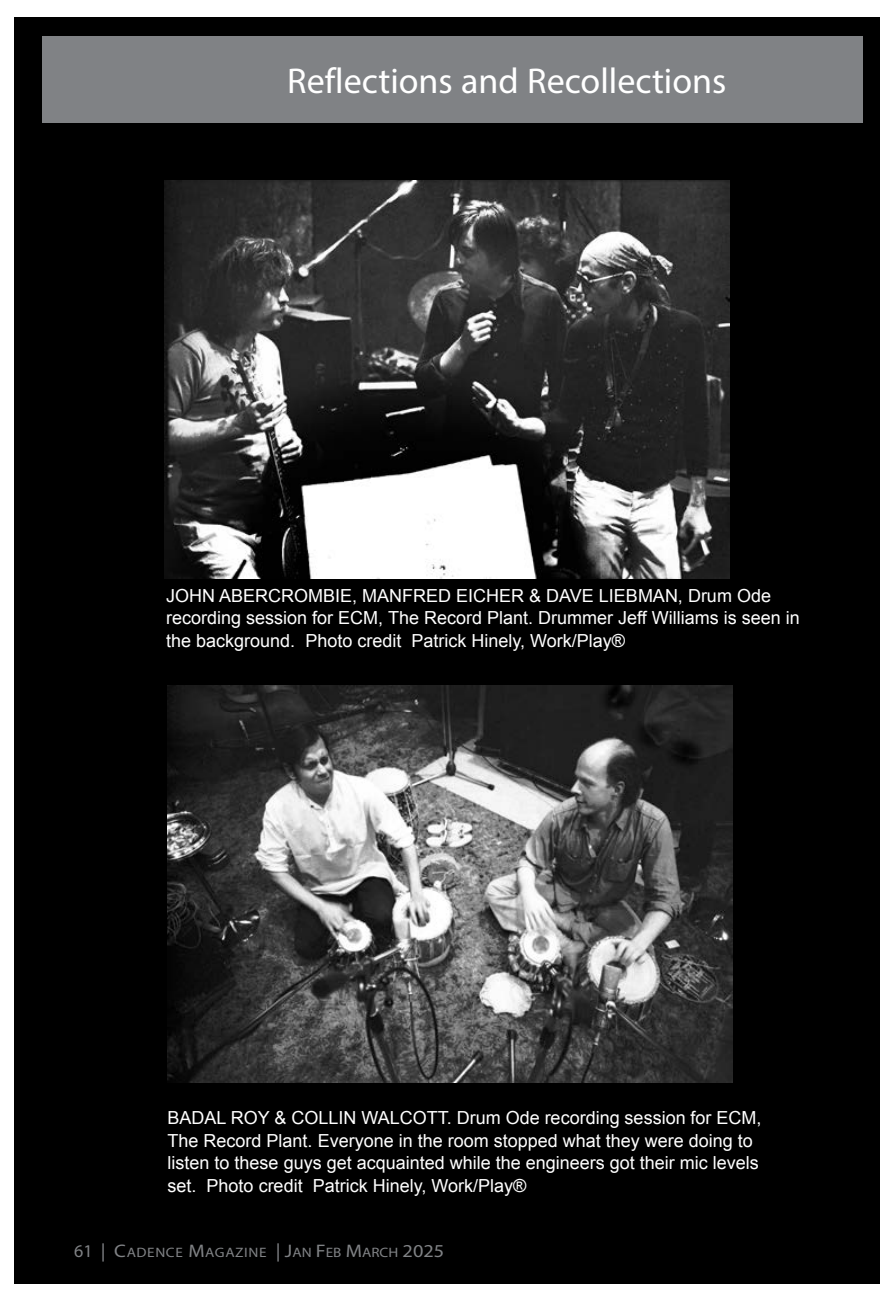
<style>
.page{position:relative;width:891px;height:1296px;background:#fff}
.page>*{position:absolute;margin:0;border:0;box-sizing:border-box;transform-origin:0 0}
.t1{font:36px "Myriad Pro";color:#fff}
.t2{font:18px/22.5px "Arial";color:#fff}
.t3{font:13.72px "Myriad Pro";letter-spacing:.04em;color:#808285;scale:1.11 1}
.s1{font-size:18px}
.s2{font-size:18.22px}
</style>
<div class="page">
<div style="left:14px;top:17px;width:866px;height:1267px;background:#000"></div>
<div style="left:42px;top:37px;width:821px;height:86px;background:#808285"></div>
<img style="left:165px;top:181px;width:565px;height:397px">
<img style="left:168px;top:685px;width:565px;height:398px">
<h1 class="t1" style="left:287px;top:59px;width:441px">Reflections and Recollections</h1>
<p class="t2" style="left:166px;top:584px;width:635px">JOHN ABERCROMBIE, MANFRED EICHER &amp; DAVE LIEBMAN, Drum Ode recording session for ECM, The Record Plant. Drummer Jeff Williams is seen in the background. Photo credit Patrick Hinely, Work/Play®</p>
<p class="t2" style="left:168px;top:1107px;width:595px">BADAL ROY &amp; COLLIN WALCOTT. Drum Ode recording session for ECM, The Record Plant. Everyone in the room stopped what they were doing to listen to these guys get acquainted while the engineers got their mic levels set. Photo credit Patrick Hinely, Work/Play®</p>
<p class="t3" style="left:74px;top:1244px;width:335px"><span class="s1">61</span> <span class="s2">|</span> <span class="s2">C</span>ADENCE <span class="s2">M</span>AGAZINE <span class="s2">| J</span>AN <span class="s2">F</span>EB <span class="s2">M</span>ARCH <span class="s2">2025</span></p>
</div>
